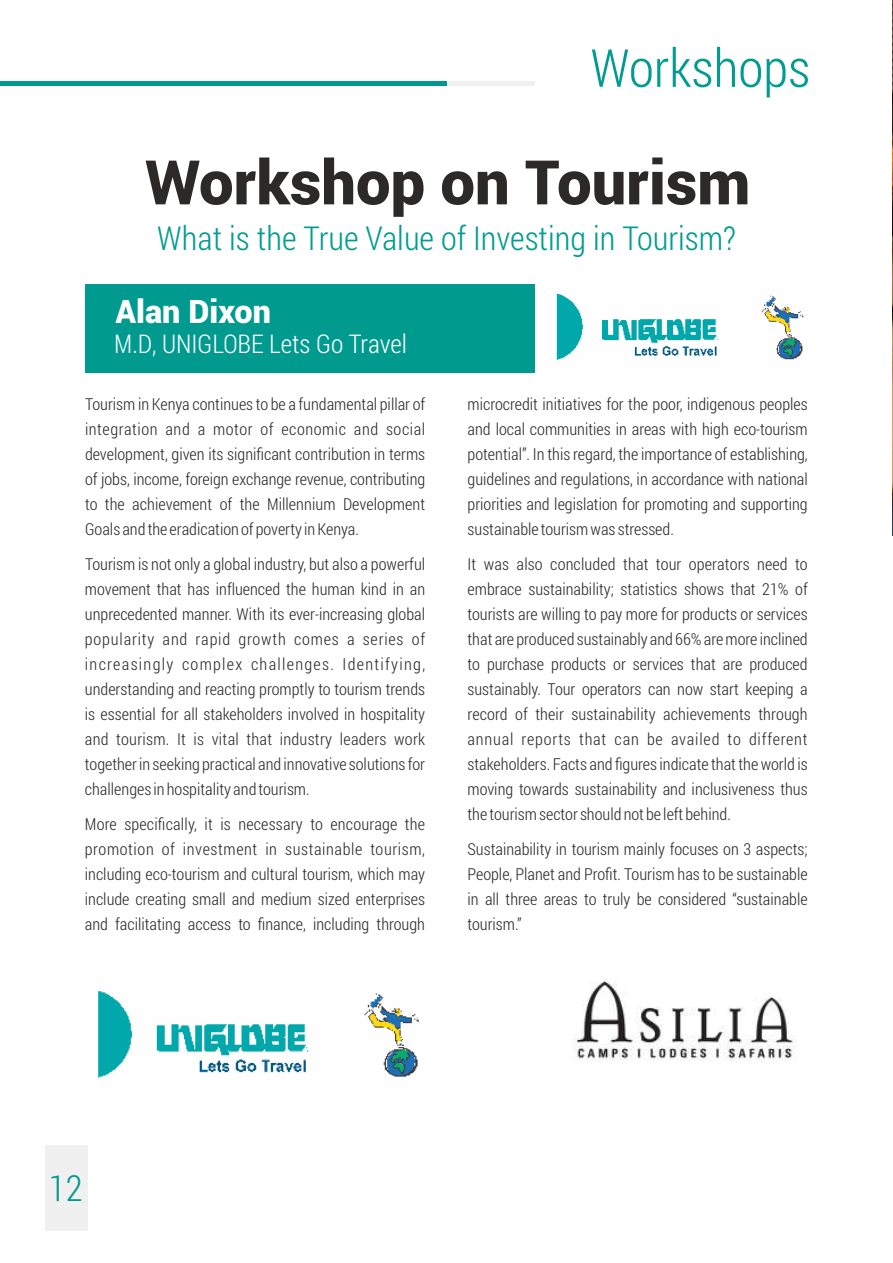
<style>
.page{position:relative;width:893px;height:1263px;background:#fff}
.page>*{position:absolute;margin:0;border:0;box-sizing:border-box;transform-origin:0 0}
.t1{font:900 61.5px "Roboto";color:#2b2a29}
.t2{font:300 52.5px "Roboto Condensed";color:#009c90}
.t3{font:300 36px "Roboto Condensed";color:#00998e}
.t4{font:300 33px "Roboto Condensed";color:#009c90}
.t5{font:900 32.4px "Roboto";color:#fff}
.t6{font:300 25.8px "Roboto Condensed";color:#fff}
.t7{font:300 16.5px/25px "Roboto Condensed";color:#2b2a29;text-align:justify}
</style>
<div class="page">
<img style="left:892px;top:0;width:1px;height:536px">
<img style="left:573px;top:980px;width:223px;height:82px">
<img style="left:556px;top:293px;width:248px;height:68px">
<div style="left:0;top:81px;width:535px;height:5px;background:#f0f0f0"></div>
<div style="left:0;top:81px;width:446px;height:5px;background:#00998e"></div>
<div style="left:45px;top:1146px;width:43px;height:85px;background:#f0f0f0"></div>
<div style="left:85px;top:284px;width:450px;height:89px;background:#009a8f"></div>
<img style="left:98px;top:991px;width:321px;height:87px">
<h2 class="t2" style="left:590px;top:32px;width:221px">Workshops</h2>
<h1 class="t1" style="left:145px;top:140px;width:606px">Workshop on Tourism</h1>
<h3 class="t4" style="left:157px;top:215px;width:580px">What is the True Value of Investing in Tourism?</h3>
<h3 class="t5" style="left:116px;top:289px;width:157px">Alan Dixon</h3>
<h3 class="t6" style="left:114px;top:326px;width:294px">M.D, UNIGLOBE Lets Go Travel</h3>
<p class="t7" style="left:85px;top:391px;width:342px">Tourism in Kenya continues to be a fundamental pillar of integration and a motor of economic and social development, given its significant contribution in terms of jobs, income, foreign exchange revenue, contributing to the achievement of the Millennium Development Goals and the eradication of poverty in Kenya.</p>
<p class="t7" style="left:85px;top:551px;width:342px">Tourism is not only a global industry, but also a powerful movement that has influenced the human kind in an unprecedented manner. With its ever-increasing global popularity and rapid growth comes a series of increasingly complex challenges. Identifying, understanding and reacting promptly to tourism trends is essential for all stakeholders involved in hospitality and tourism. It is vital that industry leaders work together in seeking practical and innovative solutions for challenges in hospitality and tourism.</p>
<p class="t7" style="left:85px;top:811px;width:342px">More specifically, it is necessary to encourage the promotion of investment in sustainable tourism, including eco-tourism and cultural tourism, which may include creating small and medium sized enterprises and facilitating access to finance, including through</p>
<p class="t7" style="left:468px;top:391px;width:342px">microcredit initiatives for the poor, indigenous peoples and local communities in areas with high eco-tourism potential”. In this regard, the importance of establishing, guidelines and regulations, in accordance with national priorities and legislation for promoting and supporting sustainable tourism was stressed.</p>
<p class="t7" style="left:467px;top:551px;width:342px">It was also concluded that tour operators need to embrace sustainability; statistics shows that 21% of tourists are willing to pay more for products or services that are produced sustainably and 66% are more inclined to purchase products or services that are produced sustainably. Tour operators can now start keeping a record of their sustainability achievements through annual reports that can be availed to different stakeholders. Facts and figures indicate that the world is moving towards sustainability and inclusiveness thus the tourism sector should not be left behind.</p>
<p class="t7" style="left:467px;top:836px;width:342px">Sustainability in tourism mainly focuses on 3 aspects; People, Planet and Profit. Tourism has to be sustainable in all three areas to truly be considered “sustainable tourism.”</p>
<h3 class="t3" style="left:49px;top:1163px;width:35px">12</h3>
</div>
